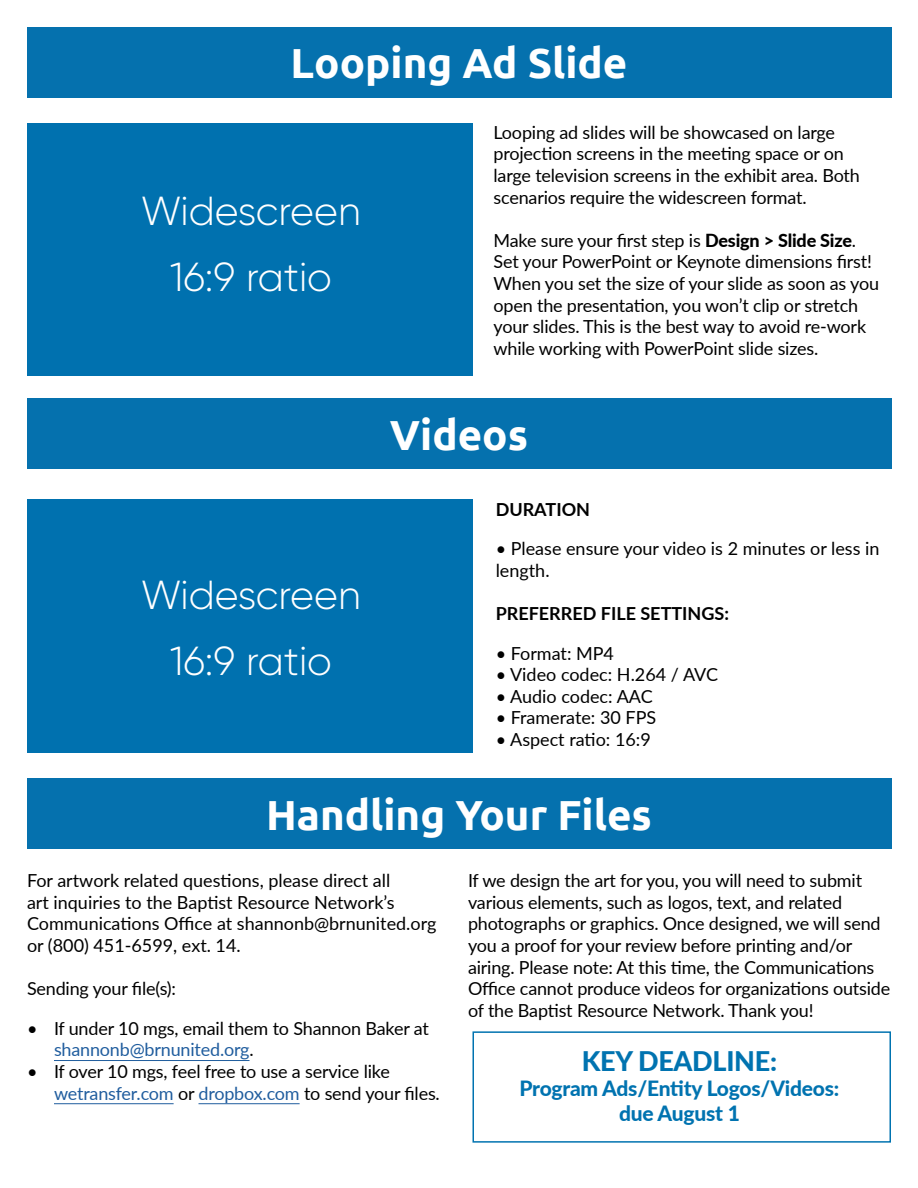
<style>
.page{position:relative;width:918px;height:1188px;background:#fff}
.page>*{position:absolute;margin:0;border:0;box-sizing:border-box;transform-origin:0 0}
.t1{font:700 42px "Ubuntu";color:#fff}
.t2{font:300 40.5px/66.6px "Gilroy";color:#fff;text-align:center}
.t3{font:800 27px "Lato";letter-spacing:-.01em;color:#0073b0}
.t4{font:800 21px/25.2px "Lato";letter-spacing:-.01em;color:#0073b0;text-align:center}
.t5{font:18px/21.6px "Lato";letter-spacing:-.01em;color:#000}
.t6{font:700 18px "Lato";color:#000}
.s1{font-weight:800}
.s2{color:#205d9e}
</style>
<div class="page">
<div style="left:27px;top:27px;width:864px;height:70px;background:#0571ae"></div>
<div style="left:27px;top:123px;width:445px;height:253px;background:#0071af"></div>
<div style="left:27px;top:500px;width:445px;height:252px;background:#0071af"></div>
<hr style="left:54px;top:1060px;width:196px;height:1px;background:#205d9e">
<hr style="left:54px;top:1103px;width:120px;height:1px;background:#205d9e">
<hr style="left:199px;top:1103px;width:101px;height:1px;background:#205d9e">
<div style="left:27px;top:399px;width:864px;height:70px;background:#0571ae"></div>
<div style="left:27px;top:778px;width:864px;height:70px;background:#0571ae"></div>
<div style="left:473px;top:1031px;width:418px;height:112px;border:2px solid #0073b0"></div>
<h1 class="t1" style="left:291px;top:46px;width:338px">Looping Ad Slide</h1>
<h2 class="t2" style="left:141px;top:180px;width:221px">Widescreen<br>16:9 ratio</h2>
<h2 class="t2" style="left:141px;top:564px;width:221px">Widescreen<br>16:9 ratio</h2>
<p class="t5" style="left:494px;top:121px;width:368px">Looping ad slides will be showcased on large projection screens in the meeting space or on large television screens in the exhibit area. Both scenarios require the widescreen format.</p>
<p class="t5" style="left:494px;top:229px;width:387px">Make sure your first step is <span class="s1">Design &gt; Slide Size</span>.<br>Set your PowerPoint or Keynote dimensions first!<br>When you set the size of your slide as soon as you open the presentation, you won’t clip or stretch your slides. This is the best way to avoid re-work while working with PowerPoint slide sizes.</p>
<h1 class="t1" style="left:390px;top:417px;width:140px">Videos</h1>
<p class="t6" style="left:496px;top:499px;width:96px">DURATION</p>
<p class="t5" style="left:496px;top:537px;width:385px">• Please ensure your video is 2 minutes or less in length.</p>
<p class="t6" style="left:496px;top:600px;width:235px">PREFERRED FILE SETTINGS:</p>
<p class="t5" style="left:496px;top:642px;width:120px">• Format: MP4</p>
<p class="t5" style="left:496px;top:663px;width:224px">• Video codec: H.264 / AVC</p>
<p class="t5" style="left:496px;top:685px;width:159px">• Audio codec: AAC</p>
<p class="t5" style="left:496px;top:706px;width:162px">• Framerate: 30 FPS</p>
<p class="t5" style="left:496px;top:728px;width:157px">• Aspect ratio: 16:9</p>
<h1 class="t1" style="left:266px;top:797px;width:387px">Handling Your Files</h1>
<p class="t5" style="left:27px;top:869px;width:411px">For artwork related questions, please direct all<br>art inquiries to the Baptist Resource Network’s Communications OfÏce at shannonb@brnunited.org or (800) 451-6599, ext. 14.</p>
<p class="t5" style="left:27px;top:977px;width:151px">Sending your file(s):</p>
<p class="t5" style="left:54px;top:1019px;width:376px;text-indent:-27px">• If under 10 mgs, email them to Shannon Baker at <span class="s2">shannonb@brnunited.org</span>.</p>
<p class="t5" style="left:54px;top:1062px;width:387px;text-indent:-27px">• If over 10 mgs, feel free to use a service like <span class="s2">wetransfer.com</span> or <span class="s2">dropbox.com</span> to send your files.</p>
<p class="t5" style="left:468px;top:869px;width:424px">If we design the art for you, you will need to submit various elements, such as logos, text, and related photographs or graphics. Once designed, we will send you a proof for your review before printing and/or airing. Please note: At this time, the Communications OfÏce cannot produce videos for organizations outside of the Baptist Resource Network. Thank you!</p>
<h3 class="t3" style="left:582px;top:1051px;width:197px">KEY DEADLINE:</h3>
<p class="t4" style="left:519px;top:1075px;width:321px">Program Ads/Entity Logos/Videos: due August 1</p>
</div>
